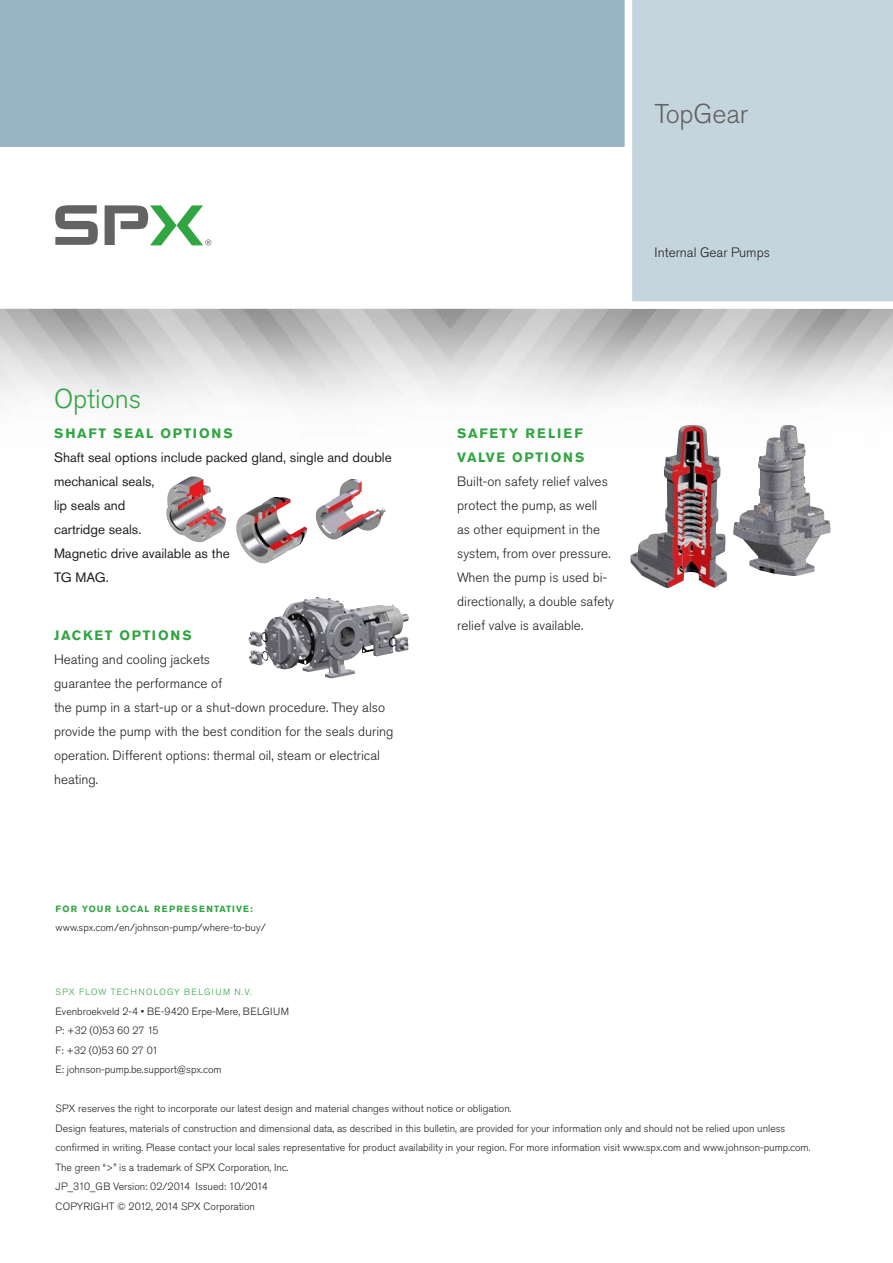
<style>
.page{position:relative;width:893px;height:1263px;background:#fff}
.page>*{position:absolute;margin:0;border:0;box-sizing:border-box;transform-origin:0 0}
.Back_Cover_Corner_He{font:300 27px "Akzidenz Grotesk Pro";letter-spacing:-.005em;color:#636366}
.Headline__Large__gre{font:300 27px "Akzidenz Grotesk Pro";color:#32a543}
.Body_Copy__16pt_Lead{font:300 13.5px/24px "Akzidenz Grotesk Pro";color:#231f20}
.Body_Copy__16pt_Lead-2{font:13.5px/24px "Akzidenz Grotesk Pro";color:#231f20}
.Headline__Large__All{font:700 13.5px/24px "Akzidenz Grotesk Pro";letter-spacing:.12em;color:#32a543}
.Sub-Headline_Seconda{font:300 13.5px "Akzidenz Grotesk Pro";color:#231f20}
.Legal_Disclaimer{font:300 10.5px/19.5px "Akzidenz Grotesk Pro";color:#231f20}
.Back_Cover_Contact_I{font:300 10.5px "Akzidenz Grotesk Pro";color:#231f20}
.Back_Cover_Sub-Headl{font:300 9px "Akzidenz Grotesk Pro";letter-spacing:.14em;color:#32a543}
.Back_Cover_Sub-Headl-2{font:700 9px "Akzidenz Grotesk Pro";letter-spacing:.12em;color:#32a543}
</style>
<div class="page">
<svg style="left:55px;top:205px;width:43px;height:40px"></svg>
<svg style="left:105px;top:205px;width:106px;height:41px"></svg>
<div style="left:0;top:0;width:630px;height:146px;background:#98b4c2"></div>
<div style="left:631px;top:0;width:262px;height:308px;background:#c5d5de"></div>
<div style="left:0;top:301px;width:893px;height:8px;background:#fff"></div>
<div style="left:625px;top:0;width:7px;height:306px;background:#fff"></div>
<img style="left:166px;top:476px;width:60px;height:66px">
<img style="left:236px;top:497px;width:71px;height:66px">
<img style="left:315px;top:479px;width:71px;height:61px">
<img style="left:248px;top:598px;width:68px;height:71px">
<img style="left:733px;top:425px;width:98px;height:151px">
<img style="left:630px;top:425px;width:97px;height:163px">
<p class="Back_Cover_Corner_He" style="left:655px;top:96px;width:95px">TopGear</p>
<p class="Headline__Large__gre" style="left:54px;top:381px;width:89px">Options</p>
<p class="Headline__Large__All" style="left:54px;top:421px;width:180px">SHAFT SEAL OPTIONS</p>
<p class="Body_Copy__16pt_Lead-2" style="left:54px;top:445px;width:339px">Shaft seal options include packed gland, single and double mechanical seals,<br>lip seals and<br>cartridge seals.<br>Magnetic drive available as the<br>TG MAG.</p>
<p class="Headline__Large__All" style="left:54px;top:623px;width:139px">JACKET OPTIONS</p>
<p class="Body_Copy__16pt_Lead" style="left:54px;top:648px;width:341px">Heating and cooling jackets<br>guarantee the performance of<br>the pump in a start-up or a shut-down procedure. They also provide the pump with the best condition for the seals during operation. Different options: thermal oil, steam or electrical heating.</p>
<p class="Back_Cover_Sub-Headl-2" style="left:56px;top:902px;width:198px">FOR YOUR LOCAL REPRESENTATIVE:</p>
<p class="Back_Cover_Contact_I" style="left:56px;top:920px;width:212px">www.spx.com/en/johnson-pump/where-to-buy/</p>
<p class="Sub-Headline_Seconda" style="left:655px;top:243px;width:117px">Internal Gear Pumps</p>
<p class="Headline__Large__All" style="left:457px;top:422px;width:129px">SAFETY RELIEF<br>VALVE OPTIONS</p>
<p class="Body_Copy__16pt_Lead" style="left:457px;top:470px;width:159px">Built-on safety relief valves protect the pump, as well<br>as other equipment in the system, from over pressure.<br>When the pump is used bi&shy;directionally, a double safety relief valve is available.</p>
<p class="Back_Cover_Sub-Headl" style="left:56px;top:986px;width:198px">SPX FLOW TECHNOLOGY BELGIUM N.V.</p>
<p class="Back_Cover_Contact_I" style="left:56px;top:1004px;width:235px">Evenbroekveld 2-4 • BE-9420 Erpe-Mere, BELGIUM</p>
<p class="Back_Cover_Contact_I" style="left:56px;top:1024px;width:104px">P: +32 (0)53 60 27 15</p>
<p class="Back_Cover_Contact_I" style="left:56px;top:1043px;width:104px">F: +32 (0)53 60 27 01</p>
<p class="Back_Cover_Contact_I" style="left:56px;top:1063px;width:168px">E: johnson-pump.be.support@spx.com</p>
<p class="Legal_Disclaimer" style="left:56px;top:1099px;width:457px">SPX reserves the right to incorporate our latest design and material changes without notice or obligation.</p>
<p class="Legal_Disclaimer" style="left:56px;top:1118px;width:756px">Design features, materials of construction and dimensional data, as described in this bulletin, are provided for your information only and should not be relied upon unless confirmed in writing. Please contact your local sales representative for product availability in your region. For more information visit www.spx.com and www.johnson-pump.com.</p>
<p class="Legal_Disclaimer" style="left:56px;top:1157px;width:235px">The green “&gt;” is a trademark of SPX Corporation, Inc.</p>
<p class="Legal_Disclaimer" style="left:56px;top:1177px;width:214px">JP_310_GB Version: 02/2014 Issued: 10/2014</p>
<p class="Legal_Disclaimer" style="left:56px;top:1196px;width:201px">COPYRIGHT © 2012, 2014 SPX Corporation</p>
</div>
